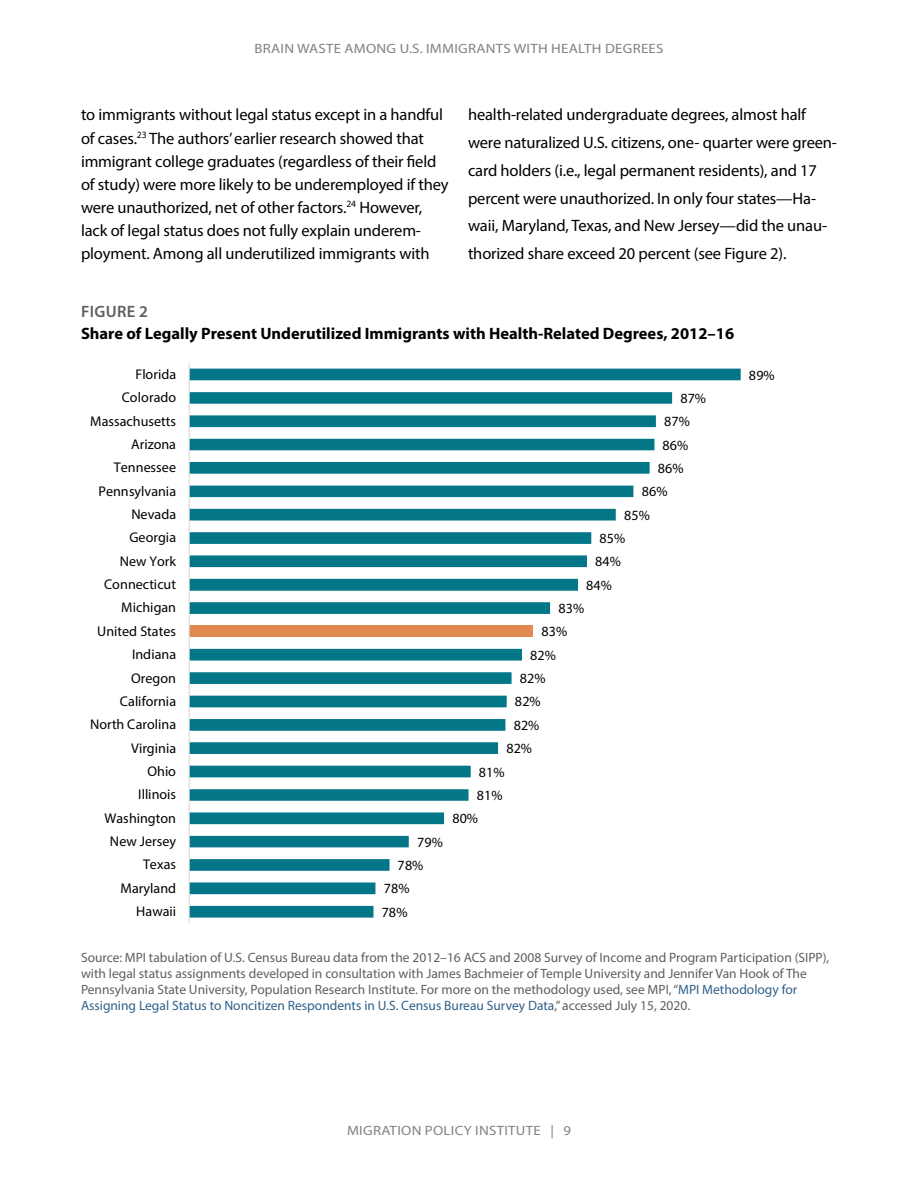
<style>
.page{position:relative;width:918px;height:1188px;background:#fff}
.page>*{position:absolute;margin:0;border:0;box-sizing:border-box;transform-origin:0 0}
.t1{font:16.5px/23.1px "Myriad Pro";letter-spacing:-.01em;color:#000}
.t2{font:700 16.5px "Myriad Pro";color:#000}
.t3{font:600 16.5px "Myriad Pro";letter-spacing:.02em;color:#5f5f5f}
.t4{font:14.1px "Myriad Pro";letter-spacing:.005em;color:#000}
.t5{font:13.5px/16.2px "Myriad Pro";color:#5f5f5f}
.t6{font:13.5px "Myriad Pro";letter-spacing:.02em;color:#808285;scale:1.1 1}
.s1{color:#2f6089}
</style>
<div class="page">
<svg style="left:190px;top:369px;width:551px;height:549px"></svg>
<hr style="left:189px;top:363px;width:1px;height:560px;background:#d9d9d9">
<p class="t6" style="left:254px;top:40px;width:373px">BRAIN WASTE AMONG U.S. IMMIGRANTS WITH HEALTH DEGREES</p>
<p class="t1" style="left:81px;top:103px;width:369px">to immigrants without legal status except in a handful of cases.<sup>23</sup> The authors’ earlier research showed that immigrant college graduates (regardless of their field of study) were more likely to be underemployed if they were unauthorized, net of other factors.<sup>24</sup> However, lack of legal status does not fully explain underem&shy;ployment. Among all underutilized immigrants with</p>
<p class="t1" style="left:468px;top:101px;width:371px;line-height:27.8px">health-related undergraduate degrees, almost half were naturalized U.S. citizens, one- quarter were green&shy;card holders (i.e., legal permanent residents), and 17 percent were unauthorized. In only four states—Ha&shy;waii, Maryland, Texas, and New Jersey—did the unau&shy;thorized share exceed 20 percent (see Figure 2).</p>
<p class="t3" style="left:81px;top:301px;width:68px">FIGURE 2</p>
<p class="t2" style="left:81px;top:323px;width:655px">Share of Legally Present Underutilized Immigrants with Health-Related Degrees, 2012–16</p>
<p class="t4" style="left:135px;top:366px;width:42px">Florida</p>
<p class="t4" style="left:122px;top:389px;width:56px">Colorado</p>
<p class="t4" style="left:680px;top:389px;width:27px">87%</p>
<p class="t4" style="left:90px;top:412px;width:88px">Massachusetts</p>
<p class="t4" style="left:664px;top:413px;width:27px">87%</p>
<p class="t4" style="left:131px;top:436px;width:46px">Arizona</p>
<p class="t4" style="left:663px;top:436px;width:27px">86%</p>
<p class="t4" style="left:114px;top:459px;width:64px">Tennessee</p>
<p class="t4" style="left:658px;top:460px;width:27px">86%</p>
<p class="t4" style="left:99px;top:482px;width:79px">Pennsylvania</p>
<p class="t4" style="left:642px;top:483px;width:27px">86%</p>
<p class="t4" style="left:131px;top:506px;width:46px">Nevada</p>
<p class="t4" style="left:624px;top:506px;width:27px">85%</p>
<p class="t4" style="left:129px;top:529px;width:48px">Georgia</p>
<p class="t4" style="left:600px;top:530px;width:27px">85%</p>
<p class="t4" style="left:120px;top:552px;width:58px">New York</p>
<p class="t4" style="left:595px;top:553px;width:27px">84%</p>
<p class="t4" style="left:104px;top:576px;width:73px">Connecticut</p>
<p class="t4" style="left:586px;top:576px;width:27px">84%</p>
<p class="t4" style="left:121px;top:599px;width:56px">Michigan</p>
<p class="t4" style="left:558px;top:600px;width:27px">83%</p>
<p class="t4" style="left:97px;top:622px;width:81px">United States</p>
<p class="t4" style="left:541px;top:623px;width:27px">83%</p>
<p class="t4" style="left:132px;top:646px;width:46px">Indiana</p>
<p class="t4" style="left:530px;top:646px;width:27px">82%</p>
<p class="t4" style="left:131px;top:669px;width:46px">Oregon</p>
<p class="t4" style="left:520px;top:670px;width:27px">82%</p>
<p class="t4" style="left:120px;top:692px;width:58px">California</p>
<p class="t4" style="left:515px;top:693px;width:27px">82%</p>
<p class="t4" style="left:90px;top:716px;width:88px">North Carolina</p>
<p class="t4" style="left:514px;top:716px;width:27px">82%</p>
<p class="t4" style="left:131px;top:739px;width:47px">Virginia</p>
<p class="t4" style="left:506px;top:740px;width:27px">82%</p>
<p class="t4" style="left:147px;top:763px;width:30px">Ohio</p>
<p class="t4" style="left:479px;top:763px;width:27px">81%</p>
<p class="t4" style="left:138px;top:786px;width:39px">Illinois</p>
<p class="t4" style="left:477px;top:786px;width:27px">81%</p>
<p class="t4" style="left:105px;top:809px;width:73px">Washington</p>
<p class="t4" style="left:452px;top:810px;width:27px">80%</p>
<p class="t4" style="left:110px;top:833px;width:68px">New Jersey</p>
<p class="t4" style="left:417px;top:833px;width:27px">79%</p>
<p class="t4" style="left:143px;top:856px;width:35px">Texas</p>
<p class="t4" style="left:398px;top:857px;width:27px">78%</p>
<p class="t4" style="left:121px;top:879px;width:57px">Maryland</p>
<p class="t4" style="left:384px;top:880px;width:27px">78%</p>
<p class="t4" style="left:136px;top:903px;width:42px">Hawaii</p>
<p class="t4" style="left:382px;top:903px;width:27px">78%</p>
<p class="t4" style="left:749px;top:366px;width:27px">89%</p>
<p class="t5" style="left:81px;top:949px;width:750px">Source: MPI tabulation of U.S. Census Bureau data from the 2012–16 ACS and 2008 Survey of Income and Program Participation (SIPP), with legal status assignments developed in consultation with James Bachmeier of Temple University and Jennifer Van Hook of The Pennsylvania State University, Population Research Institute. For more on the methodology used, see MPI, “<span class="s1">MPI Methodology for Assigning Legal Status to Noncitizen Respondents in U.S. Census Bureau Survey Data</span>,” accessed July 15, 2020.</p>
<p class="t6" style="left:347px;top:1122px;width:205px">MIGRATION POLICY INSTITUTE | 9</p>
</div>
